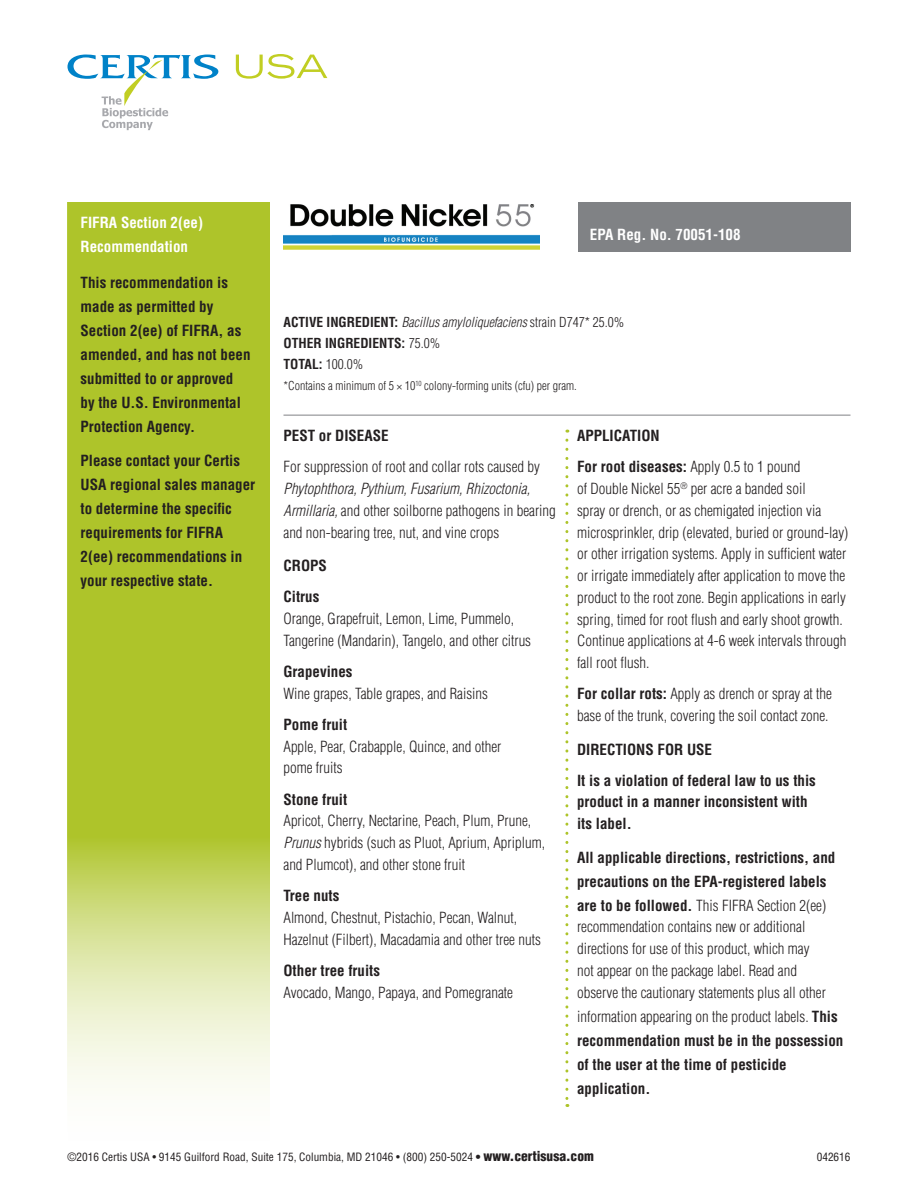
<style>
.page{position:relative;width:918px;height:1188px;background:#fff}
.page>*{position:absolute;margin:0;border:0;box-sizing:border-box;transform-origin:0 0}
.t1{font:300 condensed 15px/21.8px "Helvetica";color:#231f20}
.t2{font:700 condensed 15px/24px "Helvetica";color:#231f20}
.t3{font:700 condensed 15px/24px "Helvetica";color:#fff}
.t4{font:700 condensed 13.5px/21px "Helvetica";color:#231f20}
.t5{font:300 condensed 12px "Helvetica";color:#231f20}
.t6{font:condensed 11.25px "Helvetica";color:#231f20}
.s1{font-weight:300;font-style:italic}
.s2{font-weight:300}
.s3{font-style:italic}
.s4{font-weight:700}
.s5{font-weight:900}
.s6{font-weight:900;font-size:13.5px}
</style>
<div class="page">
<svg style="left:68px;top:202px;width:202px;height:889px;background:#bbcd4d"></svg>
<div style="left:578px;top:202px;width:272px;height:50px;background:#808285"></div>
<img style="left:284px;top:204px;width:255px;height:46px">
<svg style="left:565px;top:440px;width:3px;height:667px"></svg>
<hr style="left:284px;top:415px;width:566px;height:1px;background:#808285">
<svg style="left:68px;top:55px;width:150px;height:75px"></svg>
<svg style="left:236px;top:54px;width:91px;height:25px"></svg>
<p class="t3" style="left:81px;top:210px;width:124px">FIFRA Section 2(ee)<br>Recommendation</p>
<p class="t2" style="left:81px;top:271px;width:171px">This recommendation is made as permitted by<br>Section 2(ee) of FIFRA, as amended, and has not been submitted to or approved by the U.S. Environmental<br>Protection Agency.</p>
<p class="t2" style="left:81px;top:448px;width:176px">Please contact your Certis<br>USA regional sales manager to determine the specific requirements for FIFRA<br>2(ee) recommendations in your respective state.</p>
<p class="t3" style="left:590px;top:222px;width:152px">EPA Reg. No. 70051-108</p>
<p class="t4" style="left:284px;top:311px;width:342px">ACTIVE INGREDIENT: <span class="s1">Bacillus amyloliquefaciens</span> <span class="s2">strain D747* 25.0%<br></span>OTHER INGREDIENTS: <span class="s2">75.0%<br></span>TOTAL: <span class="s2">100.0%</span></p>
<p class="t5" style="left:284px;top:378px;width:295px">*Contains a minimum of 5 × 10<sup>10</sup> colony-forming units (cfu) per gram.</p>
<p class="t2" style="left:284px;top:424px;width:107px">PEST or DISEASE</p>
<p class="t1" style="left:284px;top:456px;width:258px">For suppression of root and collar rots caused by</p>
<p class="t1" style="left:284px;top:478px;width:274px"><span class="s3">Phytophthora, Pythium, Fusarium, Rhizoctonia,<br>Armillaria,</span> and other soilborne pathogens in bearing and non-bearing tree, nut, and vine crops</p>
<p class="t2" style="left:284px;top:550px;width:45px;line-height:31.2px">CROPS<br>Citrus</p>
<p class="t1" style="left:284px;top:608px;width:249px">Orange, Grapefruit, Lemon, Lime, Pummelo,<br>Tangerine (Mandarin), Tangelo, and other citrus</p>
<p class="t2" style="left:284px;top:659px;width:71px">Grapevines</p>
<p class="t1" style="left:284px;top:682px;width:206px">Wine grapes, Table grapes, and Raisins</p>
<p class="t2" style="left:284px;top:712px;width:65px">Pome fruit</p>
<p class="t1" style="left:284px;top:735px;width:219px">Apple, Pear, Crabapple, Quince, and other pome fruits</p>
<p class="t2" style="left:284px;top:787px;width:65px">Stone fruit</p>
<p class="t1" style="left:284px;top:810px;width:263px">Apricot, Cherry, Nectarine, Peach, Plum, Prune,<br><span class="s3">Prunus</span> hybrids (such as Pluot, Aprium, Apriplum, and Plumcot), and other stone fruit</p>
<p class="t2" style="left:284px;top:883px;width:57px">Tree nuts</p>
<p class="t1" style="left:284px;top:906px;width:259px">Almond, Chestnut, Pistachio, Pecan, Walnut,<br>Hazelnut (Filbert), Macadamia and other tree nuts</p>
<p class="t2" style="left:284px;top:958px;width:98px">Other tree fruits</p>
<p class="t1" style="left:284px;top:981px;width:231px">Avocado, Mango, Papaya, and Pomegranate</p>
<p class="t2" style="left:577px;top:420px;width:225px;line-height:31.2px">APPLICATION<br>For root diseases: <span class="s2">Apply 0.5 to 1 pound</span></p>
<p class="t1" style="left:577px;top:478px;width:273px">of Double Nickel 55<sup>®</sup> per acre a banded soil<br>spray or drench, or as chemigated injection via microsprinkler, drip (elevated, buried or ground-lay) or other irrigation systems. Apply in sufficient water or irrigate immediately after application to move the product to the root zone. Begin applications in early spring, timed for root flush and early shoot growth.<br>Continue applications at 4-6 week intervals through fall root flush.</p>
<p class="t1" style="left:577px;top:683px;width:256px"><span class="s4">For collar rots:</span> Apply as drench or spray at the base of the trunk, covering the soil contact zone.</p>
<p class="t2" style="left:577px;top:733px;width:240px;line-height:31.2px">DIRECTIONS FOR USE<br>It is a violation of federal law to us this</p>
<p class="t2" style="left:577px;top:791px;width:232px;line-height:21.8px">product in a manner inconsistent with its label.</p>
<p class="t2" style="left:577px;top:845px;width:260px">All applicable directions, restrictions, and precautions on the EPA-registered labels are to be followed. <span class="s2">This FIFRA Section 2(ee)</span></p>
<p class="t1" style="left:577px;top:916px;width:250px">recommendation contains new or additional directions for use of this product, which may not appear on the package label. Read and observe the cautionary statements plus all other</p>
<p class="t2" style="left:577px;top:1004px;width:268px"><span class="s2">information appearing on the product labels.</span> This recommendation must be in the possession of the user at the time of pesticide application.</p>
<p class="t6" style="left:68px;top:1150px;width:528px">©2016 Certis USA • 9145 Guilford Road, Suite 175, Columbia, MD 21046 • (800) 250-5024 <span class="s5">•</span> <span class="s6">www.certisusa.com</span></p>
<p class="t6" style="left:817px;top:1150px;width:35px">042616</p>
</div>
